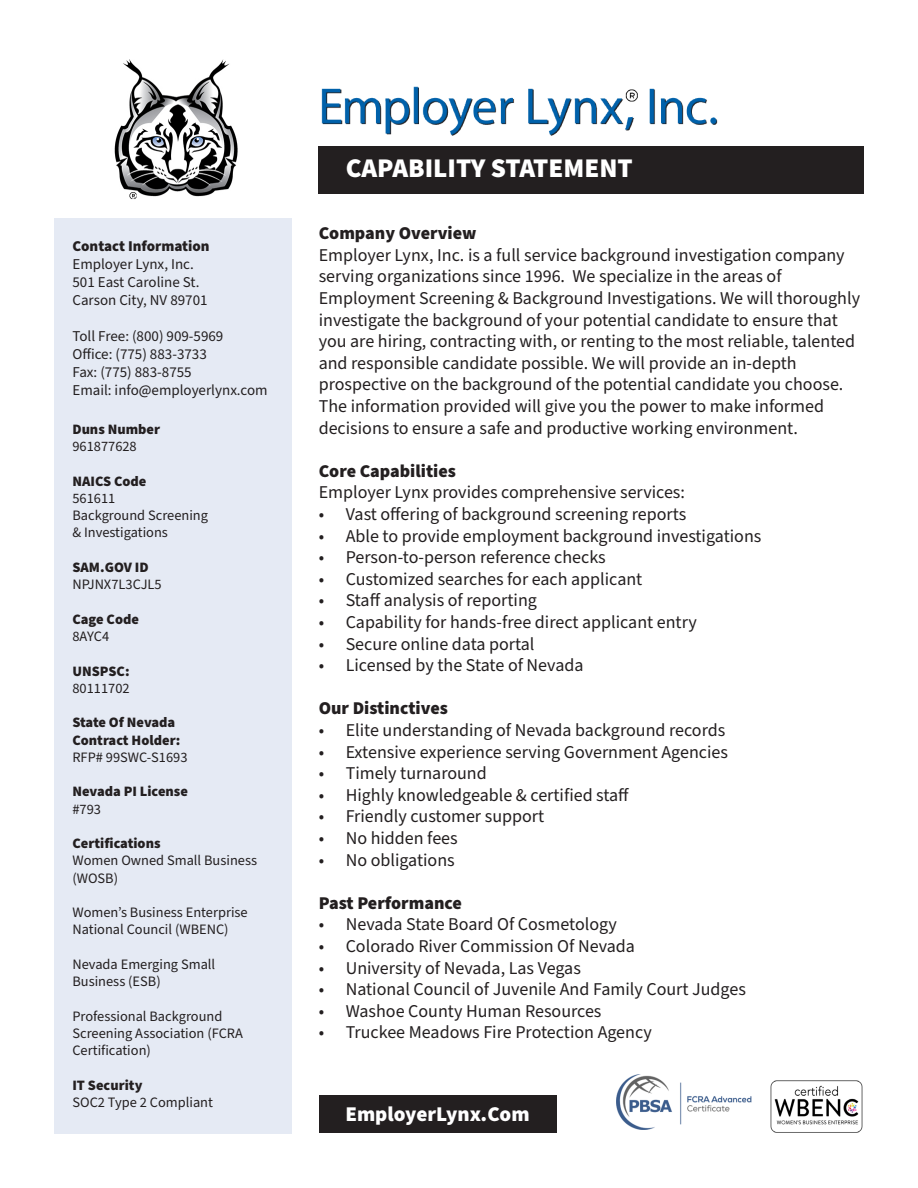
<style>
.page{position:relative;width:918px;height:1188px;background:#fff}
.page>*{position:absolute;margin:0;border:0;box-sizing:border-box;transform-origin:0 0}
.t1{font:900 27px "Source Sans Pro";color:#fff}
.t2{font:900 21px "Source Sans Pro";color:#fff}
.t3{font:18px/21.6px "Source Sans Pro";color:#231f20}
.t4{font:900 18px "Source Sans Pro";color:#231f20}
.t5{font:15px "Source Sans Pro";color:#231f20}
.t6{font:900 15px "Source Sans Pro";color:#231f20}
.t7{font:14.4px/17.2px "Source Sans Pro";color:#231f20}
.t8{font:900 14.4px/17.2px "Source Sans Pro";color:#231f20}
</style>
<div class="page">
<img style="left:321px;top:86px;width:397px;height:50px">
<img style="left:114px;top:59px;width:124px;height:140px">
<div style="left:319px;top:147px;width:545px;height:47px;background:#231f20"></div>
<div style="left:54px;top:218px;width:238px;height:916px;background:#e5eaf4"></div>
<img style="left:770px;top:1080px;width:93px;height:53px">
<img style="left:617px;top:1075px;width:135px;height:54px">
<div style="left:319px;top:1095px;width:237px;height:38px;background:#231f20"></div>
<p class="t6" style="left:72px;top:236px;width:139px">Contact Information</p>
<p class="t5" style="left:72px;top:254px;width:123px">Employer Lynx, Inc.</p>
<p class="t5" style="left:72px;top:272px;width:128px">501 East Caroline St.</p>
<p class="t5" style="left:72px;top:290px;width:137px">Carson City, NV 89701</p>
<p class="t5" style="left:72px;top:326px;width:152px">Toll Free: (800) 909-5969</p>
<p class="t5" style="left:72px;top:344px;width:136px">Office: (775) 883-3733</p>
<p class="t5" style="left:72px;top:362px;width:121px">Fax: (775) 883-8755</p>
<p class="t5" style="left:72px;top:380px;width:197px">Email: info@employerlynx.com</p>
<p class="t8" style="left:72px;top:421px;width:89px">Duns Number</p>
<p class="t7" style="left:72px;top:438px;width:66px">961877628</p>
<p class="t8" style="left:72px;top:473px;width:75px">NAICS Code</p>
<p class="t7" style="left:72px;top:490px;width:137px">561611<br>Background Screening</p>
<p class="t7" style="left:72px;top:524px;width:97px">&amp; Investigations</p>
<p class="t8" style="left:72px;top:559px;width:78px">SAM.GOV ID</p>
<p class="t7" style="left:72px;top:576px;width:91px">NPJNX7L3CJL5</p>
<p class="t8" style="left:72px;top:611px;width:68px">Cage Code</p>
<p class="t7" style="left:72px;top:628px;width:38px">8AYC4</p>
<p class="t8" style="left:72px;top:662px;width:59px">UNSPSC:</p>
<p class="t7" style="left:72px;top:680px;width:59px">80111702</p>
<p class="t8" style="left:72px;top:714px;width:109px">State Of Nevada<br>Contract Holder:</p>
<p class="t7" style="left:72px;top:749px;width:117px">RFP# 99SWC-S1693</p>
<p class="t8" style="left:72px;top:783px;width:117px">Nevada PI License</p>
<p class="t7" style="left:72px;top:801px;width:30px">#793</p>
<p class="t8" style="left:72px;top:835px;width:90px">Certifications</p>
<p class="t7" style="left:72px;top:852px;width:186px">Women Owned Small Business (WOSB)</p>
<p class="t7" style="left:72px;top:904px;width:177px">Women’s Business Enterprise<br>National Council (WBENC)</p>
<p class="t7" style="left:72px;top:956px;width:144px">Nevada Emerging Small</p>
<p class="t7" style="left:72px;top:973px;width:90px">Business (ESB)</p>
<p class="t7" style="left:72px;top:1008px;width:151px">Professional Background</p>
<p class="t7" style="left:72px;top:1025px;width:172px">Screening Association (FCRA<br>Certification)</p>
<p class="t8" style="left:72px;top:1077px;width:72px">IT Security</p>
<p class="t7" style="left:72px;top:1094px;width:142px">SOC2 Type 2 Compliant</p>
<p class="t1" style="left:346px;top:150px;width:289px">CAPABILITY STATEMENT</p>
<p class="t4" style="left:319px;top:221px;width:159px">Company Overview</p>
<p class="t3" style="left:319px;top:245px;width:527px">Employer Lynx, Inc. is a full service background investigation company serving organizations since 1996. We specialize in the areas of</p>
<p class="t3" style="left:319px;top:288px;width:543px">Employment Screening &amp; Background Investigations. We will thoroughly investigate the background of your potential candidate to ensure that you are hiring, contracting with, or renting to the most reliable, talented and responsible candidate possible. We will provide an in-depth</p>
<p class="t3" style="left:319px;top:374px;width:526px">prospective on the background of the potential candidate you choose.<br>The information provided will give you the power to make informed</p>
<p class="t3" style="left:319px;top:417px;width:481px">decisions to ensure a safe and productive working environment.</p>
<p class="t4" style="left:319px;top:458px;width:139px">Core Capabilities</p>
<p class="t3" style="left:319px;top:482px;width:368px">Employer Lynx provides comprehensive services:</p>
<p class="t3" style="left:319px;top:504px;width:369px">• Vast offering of background screening reports</p>
<p class="t3" style="left:319px;top:525px;width:444px">• Able to provide employment background investigations</p>
<p class="t3" style="left:319px;top:547px;width:289px">• Person-to-person reference checks</p>
<p class="t3" style="left:319px;top:569px;width:325px">• Customized searches for each applicant</p>
<p class="t3" style="left:319px;top:590px;width:220px">• Staff analysis of reporting</p>
<p class="t3" style="left:319px;top:612px;width:380px">• Capability for hands-free direct applicant entry</p>
<p class="t3" style="left:319px;top:633px;width:217px">• Secure online data portal</p>
<p class="t3" style="left:319px;top:655px;width:266px">• Licensed by the State of Nevada</p>
<p class="t4" style="left:319px;top:696px;width:131px">Our Distinctives</p>
<p class="t3" style="left:319px;top:720px;width:408px">• Elite understanding of Nevada background records</p>
<p class="t3" style="left:319px;top:741px;width:411px">• Extensive experience serving Government Agencies</p>
<p class="t3" style="left:319px;top:763px;width:170px">• Timely turnaround</p>
<p class="t3" style="left:319px;top:785px;width:312px">• Highly knowledgeable &amp; certified staff</p>
<p class="t3" style="left:319px;top:806px;width:227px">• Friendly customer support</p>
<p class="t3" style="left:319px;top:828px;width:141px">• No hidden fees</p>
<p class="t3" style="left:319px;top:849px;width:138px">• No obligations</p>
<p class="t4" style="left:319px;top:890px;width:145px">Past Performance</p>
<p class="t3" style="left:319px;top:914px;width:300px">• Nevada State Board Of Cosmetology</p>
<p class="t3" style="left:319px;top:936px;width:318px">• Colorado River Commission Of Nevada</p>
<p class="t3" style="left:319px;top:957px;width:264px">• University of Nevada, Las Vegas</p>
<p class="t3" style="left:319px;top:979px;width:429px">• National Council of Juvenile And Family Court Judges</p>
<p class="t3" style="left:319px;top:1001px;width:284px">• Washoe County Human Resources</p>
<p class="t3" style="left:319px;top:1022px;width:335px">• Truckee Meadows Fire Protection Agency</p>
<p class="t2" style="left:345px;top:1100px;width:186px">EmployerLynx.Com</p>
</div>
